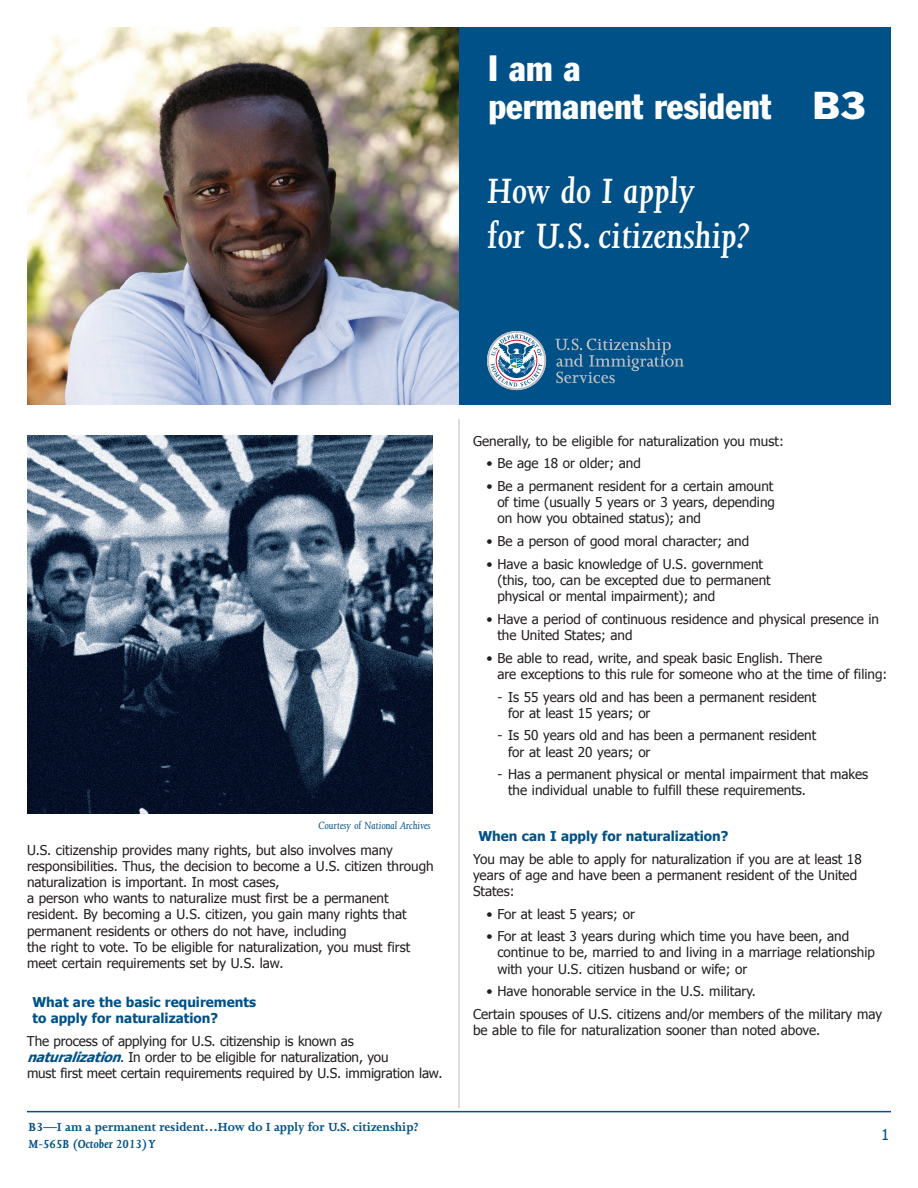
<style>
.page{position:relative;width:918px;height:1188px;background:#fff}
.page>*{position:absolute;margin:0;border:0;box-sizing:border-box;transform-origin:0 0}
.secondary_message__t{font:italic 600 40.5px "Joanna MT Std";color:#fff}
.Primary__title{font:condensed 36px "Franklin Gothic";color:#fff}
.t1{font:36px "Franklin Gothic";color:#fff}
.t2{font:15px "Tahoma";color:#005187}
.Copy{font:13.5px/16.2px "Tahoma";color:#231f20}
.copy_with_bullets{font:13.5px/16.2px "Tahoma";color:#231f20}
.copy_with_sub_bullet{font:13.5px/16.2px "Tahoma";color:#231f20}
.copy_subhead{font:700 13.5px/16.2px "Tahoma";color:#005187}
.t3{font:700 13.5px "Joanna";color:#005187}
.t4{font:italic 700 13.5px "Joanna";color:#005187}
.t5{font:italic 12px "Joanna";color:#005187}
.s1{font-weight:700;font-style:italic;color:#005187}
</style>
<div class="page">
<hr style="left:27px;top:1111px;width:864px;height:1px;background:#005187">
<hr style="left:458px;top:419px;width:2px;height:689px;background:#d1d2d4">
<div style="left:452px;top:27px;width:439px;height:378px;background:#005187"></div>
<img style="left:27px;top:27px;width:432px;height:378px">
<svg style="left:555px;top:338px;width:129px;height:45px"></svg>
<svg style="left:487px;top:331px;width:59px;height:59px"></svg>
<img style="left:27px;top:435px;width:405px;height:378px">
<p class="Primary__title" style="left:488px;top:46px;width:94px">I am a</p>
<p class="Primary__title" style="left:488px;top:84px;width:285px">permanent resident</p>
<p class="t1" style="left:812px;top:82px;width:55px">B3</p>
<p class="secondary_message__t" style="left:487px;top:169px;width:210px">How do I apply</p>
<p class="secondary_message__t" style="left:487px;top:214px;width:265px">for U.S. citizenship?</p>
<p class="t5" style="left:318px;top:819px;width:114px">Courtesy of National Archives</p>
<p class="Copy" style="left:27px;top:841px;width:408px">U.S. citizenship provides many rights, but also involves many responsibilities. Thus, the decision to become a U.S. citizen through naturalization is important. In most cases,<br>a person who wants to naturalize must first be a permanent resident. By becoming a U.S. citizen, you gain many rights that permanent residents or others do not have, including<br>the right to vote. To be eligible for naturalization, you must first meet certain requirements set by U.S. law.</p>
<p class="copy_subhead" style="left:32px;top:993px;width:225px">What are the basic requirements to apply for naturalization?</p>
<p class="Copy" style="left:27px;top:1032px;width:417px">The process of applying for U.S. citizenship is known as <span class="s1">naturalization</span>. In order to be eligible for naturalization, you<br>must first meet certain requirements required by U.S. immigration law.</p>
<p class="t3" style="left:28px;top:1120px;width:392px">B3—I am a permanent resident…How do I apply for U.S. citizenship?</p>
<p class="t4" style="left:28px;top:1136px;width:129px">M-565B (October 2013) Y</p>
<p class="Copy" style="left:473px;top:432px;width:312px">Generally, to be eligible for naturalization you must:</p>
<p class="copy_with_bullets" style="left:487px;top:455px;width:156px">• Be age 18 or older; and</p>
<p class="copy_with_bullets" style="left:497px;top:477px;width:279px;text-indent:-11px">• Be a permanent resident for a certain amount of time (usually 5 years or 3 years, depending on how you obtained status); and</p>
<p class="copy_with_bullets" style="left:487px;top:532px;width:264px">• Be a person of good moral character; and</p>
<p class="copy_with_bullets" style="left:497px;top:555px;width:275px;text-indent:-11px">• Have a basic knowledge of U.S. government (this, too, can be excepted due to permanent physical or mental impairment); and</p>
<p class="copy_with_bullets" style="left:497px;top:610px;width:383px;text-indent:-11px">• Have a period of continuous residence and physical presence in the United States; and</p>
<p class="copy_with_bullets" style="left:497px;top:649px;width:391px;text-indent:-11px">• Be able to read, write, and speak basic English. There<br>are exceptions to this rule for someone who at the time of filing:</p>
<p class="copy_with_sub_bullet" style="left:508px;top:688px;width:310px;text-indent:-11px">- Is 55 years old and has been a permanent resident for at least 15 years; or</p>
<p class="copy_with_sub_bullet" style="left:508px;top:727px;width:310px;text-indent:-11px">- Is 50 years old and has been a permanent resident for at least 20 years; or</p>
<p class="copy_with_sub_bullet" style="left:508px;top:766px;width:362px;text-indent:-11px">- Has a permanent physical or mental impairment that makes the individual unable to fulfill these requirements.</p>
<p class="copy_subhead" style="left:478px;top:827px;width:252px">When can I apply for naturalization?</p>
<p class="Copy" style="left:473px;top:850px;width:390px">You may be able to apply for naturalization if you are at least 18 years of age and have been a permanent resident of the United<br>States:</p>
<p class="copy_with_bullets" style="left:487px;top:905px;width:150px">• For at least 5 years; or</p>
<p class="copy_with_bullets" style="left:497px;top:928px;width:379px;text-indent:-11px">• For at least 3 years during which time you have been, and continue to be, married to and living in a marriage relationship with your U.S. citizen husband or wife; or</p>
<p class="copy_with_bullets" style="left:487px;top:983px;width:271px">• Have honorable service in the U.S. military.</p>
<p class="Copy" style="left:473px;top:1005px;width:411px">Certain spouses of U.S. citizens and/or members of the military may be able to file for naturalization sooner than noted above.</p>
<p class="t2" style="left:881px;top:1125px;width:10px">1</p>
</div>
